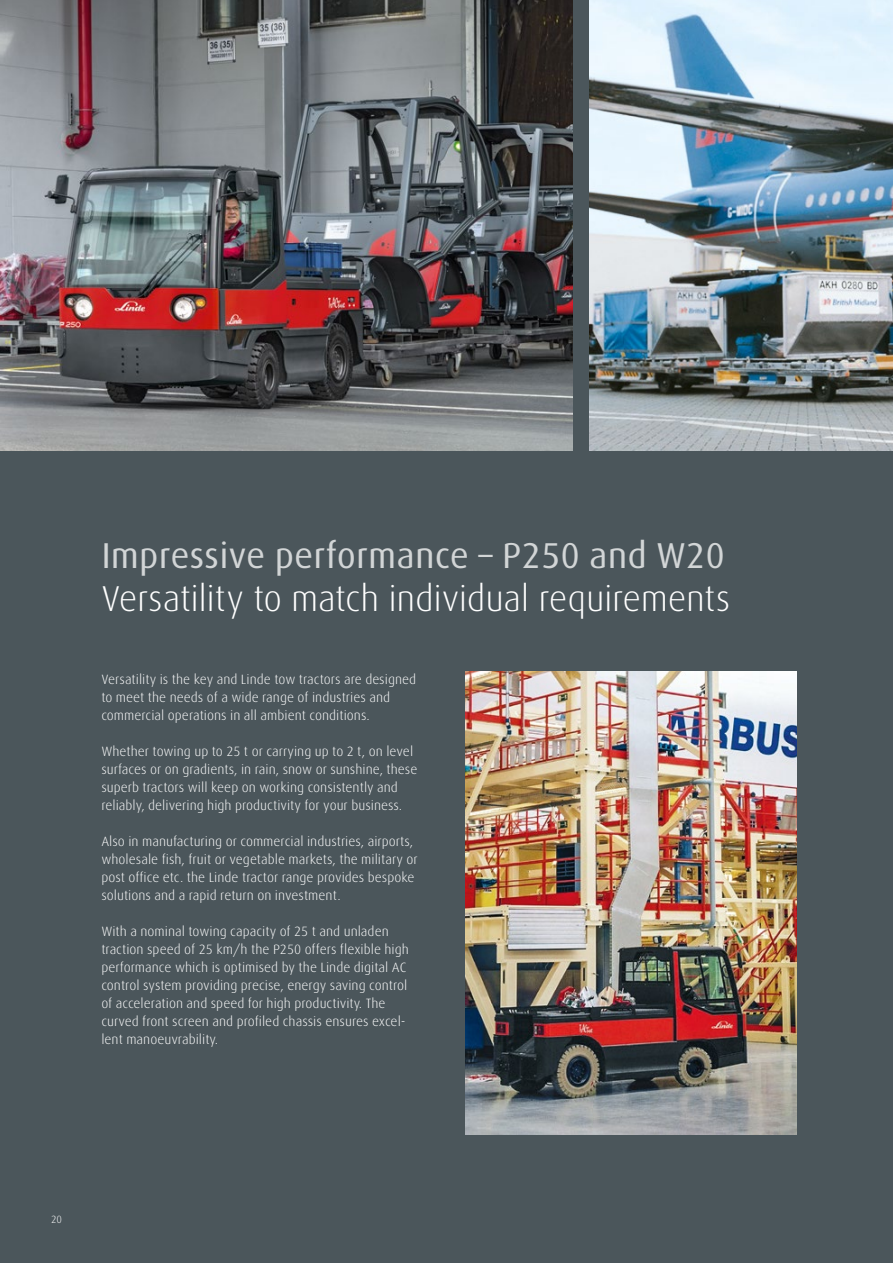
<style>
.page{position:relative;width:893px;height:1263px;background:#4b565b}
.page>*{position:absolute;margin:0;border:0;box-sizing:border-box;transform-origin:0 0}
.t1{font:300 36px "Linde Dax";letter-spacing:-.01em;color:#fff}
.t2{font:36px "Linde Dax";color:#d2d5d6}
.t3{font:300 13.5px/18px "Linde Dax";color:#fff}
.t4{font:300 10.5px "Linde Dax";color:#fff}
</style>
<div class="page">
<img style="left:590px;top:0;width:303px;height:450px">
<img style="left:0;top:0;width:573px;height:450px">
<img style="left:466px;top:671px;width:330px;height:463px">
<h1 class="t2" style="left:101px;top:536px;width:625px">Impressive performance – P250 and W20</h1>
<h1 class="t1" style="left:101px;top:579px;width:631px">Versatility to match individual requirements</h1>
<p class="t3" style="left:101px;top:670px;width:316px">Versatility is the key and Linde tow tractors are designed to meet the needs of a wide range of industries and commercial operations in all ambient conditions.</p>
<p class="t3" style="left:101px;top:742px;width:318px">Whether towing up to 25 t or carrying up to 2 t, on level surfaces or on gradients, in rain, snow or sunshine, these superb tractors will keep on working consistently and reliably, delivering high productivity for your business.</p>
<p class="t3" style="left:101px;top:832px;width:318px">Also in manufacturing or commercial industries, airports, wholesale fish, fruit or vegetable markets, the military or post office etc. the Linde tractor range provides bespoke solutions and a rapid return on investment.</p>
<p class="t3" style="left:101px;top:922px;width:309px">With a nominal towing capacity of 25 t and unladen traction speed of 25 km/h the P250 offers flexible high performance which is optimised by the Linde digital AC control system providing precise, energy saving control of acceleration and speed for high productivity. The curved front screen and profiled chassis ensures excel&shy;lent manoeuvrability.</p>
<p class="t4" style="left:51px;top:1214px;width:13px">20</p>
</div>
